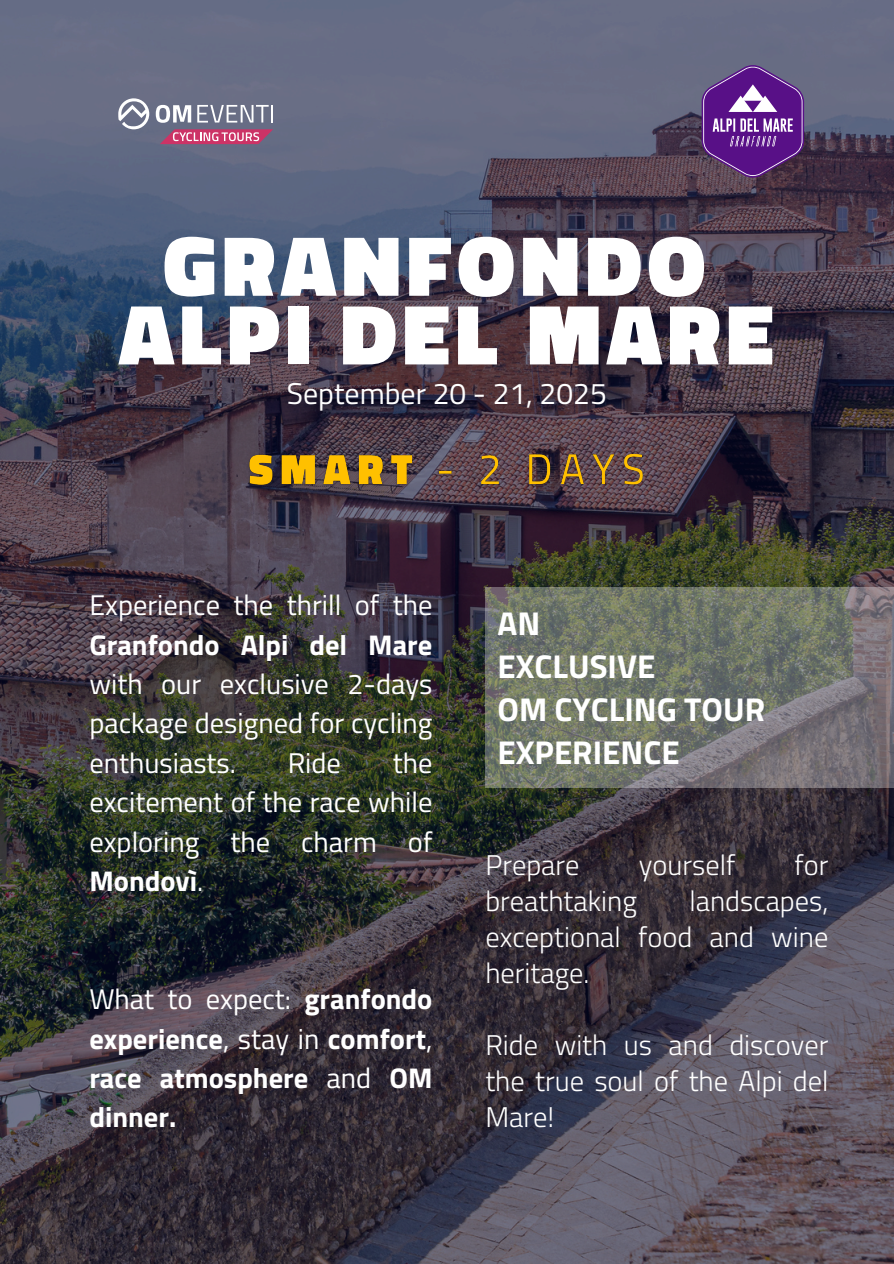
<style>
.page{position:relative;width:894px;height:1264px;background:#fff}
.page>*{position:absolute;margin:0;border:0;box-sizing:border-box;transform-origin:0 0}
.t1{font:900 86.4px/68.7px "Titillium Web";letter-spacing:.065em;color:#fff;text-align:center}
.t2{font:700 33px/42.8px "Titillium Web";color:#fff}
.t3{font:30px "Titillium Web";color:#fff}
.t4{font:28.5px/39.3px "Titillium Web";color:#fff;text-align:justify}
.t5{font:300 28.5px/36px "Titillium Web";color:#fff;text-align:justify}
.t6{font:700 28.5px/39.3px "Titillium Web";color:#fff;text-align:justify}
.s1{font-weight:700}
.s2{font-weight:400}
</style>
<div class="page">
<img style="left:0;top:0;width:892px;height:1263px">
<svg style="left:156px;top:105px;width:35px;height:18px"></svg>
<svg style="left:197px;top:105px;width:76px;height:17px"></svg>
<svg style="left:118px;top:98px;width:31px;height:31px"></svg>
<svg style="left:160px;top:129px;width:113px;height:15px;background:#c55d84"></svg>
<svg style="left:485px;top:587px;width:408px;height:201px;background:#74766e"></svg>
<svg style="left:701px;top:65px;width:102px;height:113px;background:#6f3f8f"></svg>
<img style="left:242px;top:437px;width:411px;height:64px">
<p class="t1" style="left:119px;top:229px;width:656px">GRANFONDO<br>ALPI DEL MARE</p>
<p class="t3" style="left:287px;top:370px;width:321px">September 20 - 21, 2025</p>
<h4 class="t4" style="left:89px;top:585px;width:344px">Experience the thrill of the <span class="s1">Granfondo Alpi del Mare </span>with our exclusive 2-days package designed for cycling enthusiasts.</h4>
<h4 class="t4" style="left:89px;top:742px;width:344px;text-indent:303px">the excitement of the race while exploring the charm of <span class="s1">Mondovì</span>.</h4>
<h4 class="t4" style="left:288px;top:742px;width:55px">Ride</h4>
<p class="t6" style="left:89px;top:978px;width:344px"><span class="s2">What to expect:</span> granfondo experience<span class="s2">, stay in</span> comfort<span class="s2">, </span>race atmosphere <span class="s2">and</span> OM dinner.</p>
<p class="t2" style="left:497px;top:601px;width:269px">AN<br>EXCLUSIVE<br>OM CYCLING TOUR<br>EXPERIENCE</p>
<p class="t5" style="left:485px;top:846px;width:96px">Prepare</p>
<p class="t5" style="left:638px;top:846px;width:98px">yourself</p>
<p class="t5" style="left:794px;top:846px;width:35px">for</p>
<p class="t5" style="left:485px;top:882px;width:153px">breathtaking</p>
<p class="t5" style="left:485px;top:882px;width:344px;text-indent:204px">landscapes, exceptional food and wine heritage.</p>
<h1 class="t5" style="left:485px;top:1026px;width:344px">Ride with us and discover the true soul of the Alpi del Mare!</h1>
</div>
